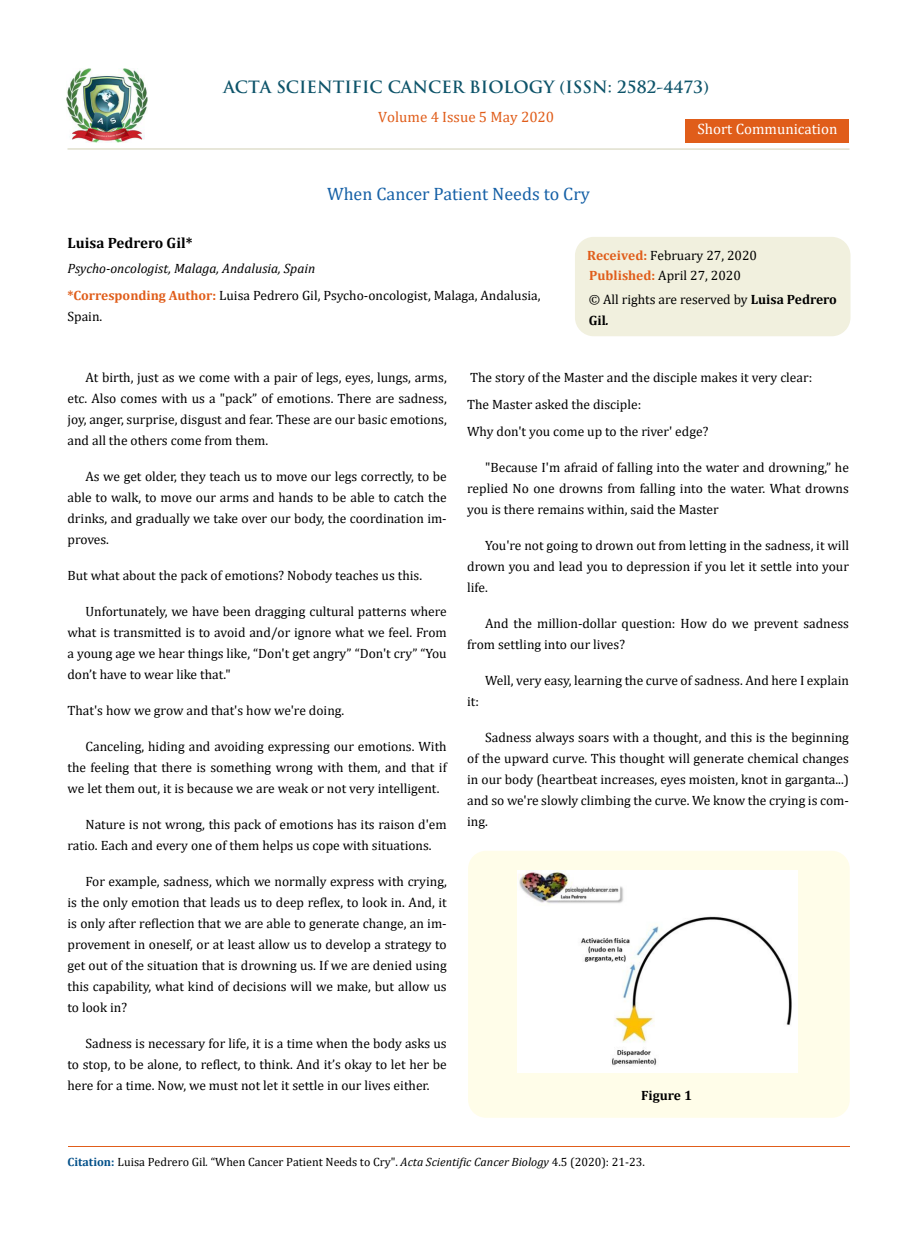
<style>
.page{position:relative;width:917px;height:1242px;background:#fff}
.page>*{position:absolute;margin:0;border:0;box-sizing:border-box;transform-origin:0 0}
.t1{font:18px "Cambria";color:#1560a6}
.t2{font:700 16.5px "Trajan Pro";color:#0e546a}
.t3{font:15px "Cambria";color:#e05d1a}
.t4{font:15px "Cambria";color:#fff}
.t5{font:700 15px "Cambria";color:#000}
.t6{font:13.5px/21px "Cambria";color:#000;text-align:justify}
.t7{font:700 13.5px "Cambria";color:#000}
.t8{font:12px "Cambria";color:#000}
.s1{font-style:italic}
.s2{font-weight:700;color:#e05d1a}
.s3{font-weight:700}
.s4{font-weight:700;font-style:italic}
.s5{font-weight:700;color:#035089}
</style>
<div class="page">
<img style="left:67px;top:68px;width:80px;height:74px">
<div style="left:685px;top:119px;width:164px;height:23px;background:#e05d1a"></div>
<div style="left:575px;top:238px;width:274px;height:98px;background:#f1f0de;border-radius:18px"></div>
<div style="left:575px;top:237px;width:275px;height:99px;border:2px solid #f1f0de;border-radius:18px"></div>
<div style="left:468px;top:851px;width:381px;height:267px;background:#fffde9;border-radius:18px"></div>
<img style="left:518px;top:870px;width:279px;height:203px">
<hr style="left:67px;top:148px;width:782px;height:2px;background:#e0dfcd">
<hr style="left:68px;top:1146px;width:781px;height:1px;background:#e05d1a">
<p class="t2" style="left:223px;top:77px;width:487px">ACTA SCIENTIFIC CANCER BIOLOGY (ISSN: 2582-4473)</p>
<p class="t3" style="left:378px;top:108px;width:178px">Volume 4 Issue 5 May 2020</p>
<p class="t4" style="left:697px;top:120px;width:141px">Short Communication</p>
<h1 class="t1" style="left:327px;top:183px;width:264px">When Cancer Patient Needs to Cry</h1>
<p class="t5" style="left:67px;top:232px;width:126px">Luisa Pedrero Gil*</p>
<p class="t6" style="left:67px;top:254px;width:474px;line-height:27.8px"><span class="s1">Psycho-oncologist, Malaga, Andalusia, Spain<br></span><span class="s2">*Corresponding Author:</span> Luisa Pedrero Gil, Psycho-oncologist, Malaga, Andalusia,</p>
<p class="t6" style="left:67px;top:306px;width:36px">Spain.</p>
<p class="t6" style="left:587px;top:245px;width:171px;line-height:20px"><span class="s2">Received:</span> February 27, 2020<br><span class="s2">Published:</span> April 27, 2020</p>
<p class="t6" style="left:588px;top:288px;width:250px">© All rights are reserved by <span class="s3">Luisa Pedrero<br>Gil</span><span class="s4">.</span></p>
<p class="t6" style="left:67px;top:367px;width:381px;text-indent:18px">At birth, just as we come with a pair of legs, eyes, lungs, arms, etc. Also comes with us a "pack” of emotions. There are sadness, joy, anger, surprise, disgust and fear. These are our basic emotions, and all the others come from them.</p>
<p class="t6" style="left:67px;top:466px;width:381px;text-indent:18px">As we get older, they teach us to move our legs correctly, to be able to walk, to move our arms and hands to be able to catch the drinks, and gradually we take over our body, the coordination im&shy;proves.</p>
<p class="t6" style="left:67px;top:565px;width:356px">But what about the pack of emotions? Nobody teaches us this.</p>
<p class="t6" style="left:67px;top:601px;width:381px;text-indent:18px">Unfortunately, we have been dragging cultural patterns where what is transmitted is to avoid and/or ignore what we feel. From a young age we hear things like, “Don't get angry” “Don't cry” “You don’t have to wear like that."</p>
<p class="t6" style="left:67px;top:700px;width:278px">That's how we grow and that's how we're doing.</p>
<p class="t6" style="left:67px;top:736px;width:381px;text-indent:18px">Canceling, hiding and avoiding expressing our emotions. With the feeling that there is something wrong with them, and that if we let them out, it is because we are weak or not very intelligent.</p>
<p class="t6" style="left:67px;top:814px;width:381px;text-indent:18px">Nature is not wrong, this pack of emotions has its raison d'em ratio. Each and every one of them helps us cope with situations.</p>
<p class="t6" style="left:67px;top:871px;width:381px;text-indent:18px">For example, sadness, which we normally express with crying, is the only emotion that leads us to deep reflex, to look in. And, it is only after reflection that we are able to generate change, an im&shy;provement in oneself, or at least allow us to develop a strategy to get out of the situation that is drowning us. If we are denied using this capability, what kind of decisions will we make, but allow us to look in?</p>
<p class="t6" style="left:67px;top:1033px;width:381px;text-indent:18px">Sadness is necessary for life, it is a time when the body asks us to stop, to be alone, to reflect, to think. And it’s okay to let her be here for a time. Now, we must not let it settle in our lives either.</p>
<p class="t6" style="left:467px;top:364px;width:346px;line-height:27px;text-align:left">The story of the Master and the disciple makes it very clear:<br>The Master asked the disciple:<br>Why don't you come up to the river' edge?</p>
<p class="t6" style="left:467px;top:457px;width:383px;text-indent:18px">"Because I'm afraid of falling into the water and drowning,” he replied No one drowns from falling into the water. What drowns you is there remains within, said the Master</p>
<p class="t6" style="left:467px;top:535px;width:383px;text-indent:18px">You're not going to drown out from letting in the sadness, it will drown you and lead you to depression if you let it settle into your life.</p>
<p class="t6" style="left:467px;top:613px;width:383px;text-indent:18px">And the million-dollar question: How do we prevent sadness from settling into our lives?</p>
<p class="t6" style="left:485px;top:670px;width:365px">Well, very easy, learning the curve of sadness. And here I explain</p>
<p class="t6" style="left:467px;top:691px;width:13px">it:</p>
<p class="t6" style="left:467px;top:727px;width:383px;text-indent:18px">Sadness always soars with a thought, and this is the beginning of the upward curve. This thought will generate chemical changes in our body (heartbeat increases, eyes moisten, knot in garganta...) and so we're slowly climbing the curve. We know the crying is com&shy;ing.</p>
<p class="t7" style="left:641px;top:1086px;width:52px">Figure 1</p>
<p class="t8" style="left:68px;top:1154px;width:578px"><span class="s5">Citation:</span> Luisa Pedrero Gil<span class="s1">.</span> “When Cancer Patient Needs to Cry". <span class="s1">Acta Scientific Cancer Biology</span> 4.5 (2020): 21-23.</p>
</div>
